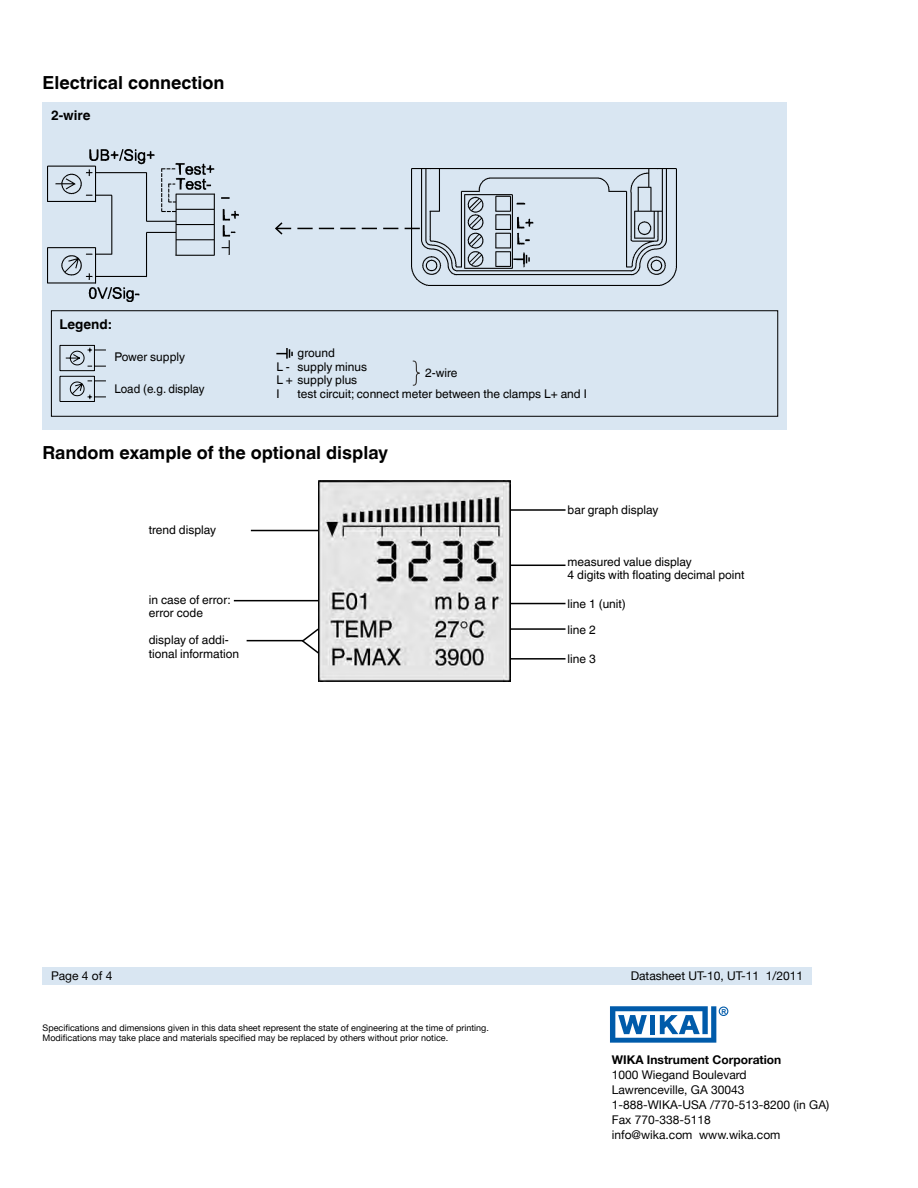
<style>
.page{position:relative;width:918px;height:1188px;background:#fff}
.page>*{position:absolute;margin:0;border:0;box-sizing:border-box;transform-origin:0 0}
.t1{font:700 18px "Helvetica World";color:#000}
.t2{font:700 13.5px "Helvetica World";color:#000}
.t3{font:12px/13.5px "Helvetica World";color:#000}
.t4{font:12px/15px "Helvetica Neue";color:#000}
.t5{font:9px/10.5px "Helvetica Neue";color:#000}
.t6{font:700 6.75px "Arial";color:#005baa}
.s1{font-weight:700}
</style>
<div class="page">
<div style="left:43px;top:968px;width:769px;height:17px;background:#d9e6f2"></div>
<svg style="left:610px;top:1006px;width:106px;height:37px"></svg>
<div style="left:719px;top:1007px;width:9px;height:9px;border:1px solid #005baa;border-radius:50%"></div>
<div style="left:43px;top:102px;width:744px;height:327px;background:#d9e6f2"></div>
<img style="left:411px;top:168px;width:265px;height:118px">
<svg style="left:275px;top:221px;width:145px;height:15px"></svg>
<img style="left:48px;top:150px;width:191px;height:152px">
<div style="left:51px;top:310px;width:727px;height:107px;border:1px solid #000"></div>
<svg style="left:517px;top:203px;width:8px;height:2px"></svg>
<svg style="left:221px;top:197px;width:9px;height:2px"></svg>
<svg style="left:513px;top:254px;width:17px;height:10px"></svg>
<hr style="left:251px;top:530px;width:68px;height:1px;background:#000">
<hr style="left:234px;top:600px;width:85px;height:1px;background:#000">
<img style="left:318px;top:480px;width:193px;height:201px">
<hr style="left:247px;top:640px;width:56px;height:1px;background:#000">
<svg style="left:300px;top:627px;width:21px;height:28px"></svg>
<hr style="left:510px;top:658px;width:56px;height:2px;background:#000">
<hr style="left:510px;top:628px;width:56px;height:2px;background:#000">
<hr style="left:510px;top:603px;width:56px;height:1px;background:#000">
<hr style="left:510px;top:509px;width:56px;height:2px;background:#000">
<hr style="left:510px;top:565px;width:56px;height:1px;background:#000">
<svg style="left:60px;top:345px;width:46px;height:57px"></svg>
<svg style="left:412px;top:361px;width:8px;height:25px"></svg>
<svg style="left:276px;top:348px;width:17px;height:11px"></svg>
<h1 class="t1" style="left:43px;top:73px;width:184px">Electrical connection</h1>
<p class="t2" style="left:51px;top:108px;width:41px">2-wire</p>
<p class="t2" style="left:60px;top:316px;width:54px">Legend:</p>
<p class="t3" style="left:115px;top:350px;width:72px">Power supply</p>
<p class="t3" style="left:115px;top:382px;width:91px">Load (e.g. display</p>
<p class="t3" style="left:276px;top:346px;width:92px;text-indent:21px">ground<br>L - supply minus<br>L + supply plus<br>I</p>
<p class="t3" style="left:425px;top:366px;width:34px">2-wire</p>
<p class="t3" style="left:298px;top:387px;width:291px">test circuit; connect meter between the clamps L+ and I</p>
<h1 class="t1" style="left:43px;top:443px;width:347px">Random example of the optional display</h1>
<p class="t3" style="left:149px;top:523px;width:69px">trend display</p>
<p class="t3" style="left:149px;top:593px;width:84px">in case of error: error code</p>
<p class="t3" style="left:149px;top:633px;width:92px">display of addi&shy;tional information</p>
<p class="t3" style="left:568px;top:504px;width:92px">bar graph display</p>
<p class="t3" style="left:568px;top:555px;width:178px">measured value display<br>4 digits with floating decimal point</p>
<p class="t3" style="left:568px;top:591px;width:60px;line-height:25.5px">line 1 (unit) line 2</p>
<p class="t3" style="left:568px;top:652px;width:30px">line 3</p>
<p class="t4" style="left:51px;top:968px;width:63px">Page 4 of 4</p>
<p class="t5" style="left:43px;top:1022px;width:448px">Specifications and dimensions given in this data sheet represent the state of engineering at the time of printing.<br>Modifications may take place and materials specified may be replaced by others without prior notice.</p>
<p class="t4" style="left:631px;top:968px;width:174px">Datasheet UT-10, UT-11 · 1/2011</p>
<p class="t6" style="left:721px;top:1007px;width:6px">R</p>
<p class="t4" style="left:612px;top:1052px;width:219px"><span class="s1">WIKA Instrument Corporation<br></span>1000 Wiegand Boulevard<br>Lawrenceville, GA 30043<br>1-888-WIKA-USA /770-513-8200 (in GA)<br>Fax 770-338-5118<br>info@wika.com www.wika.com</p>
</div>
